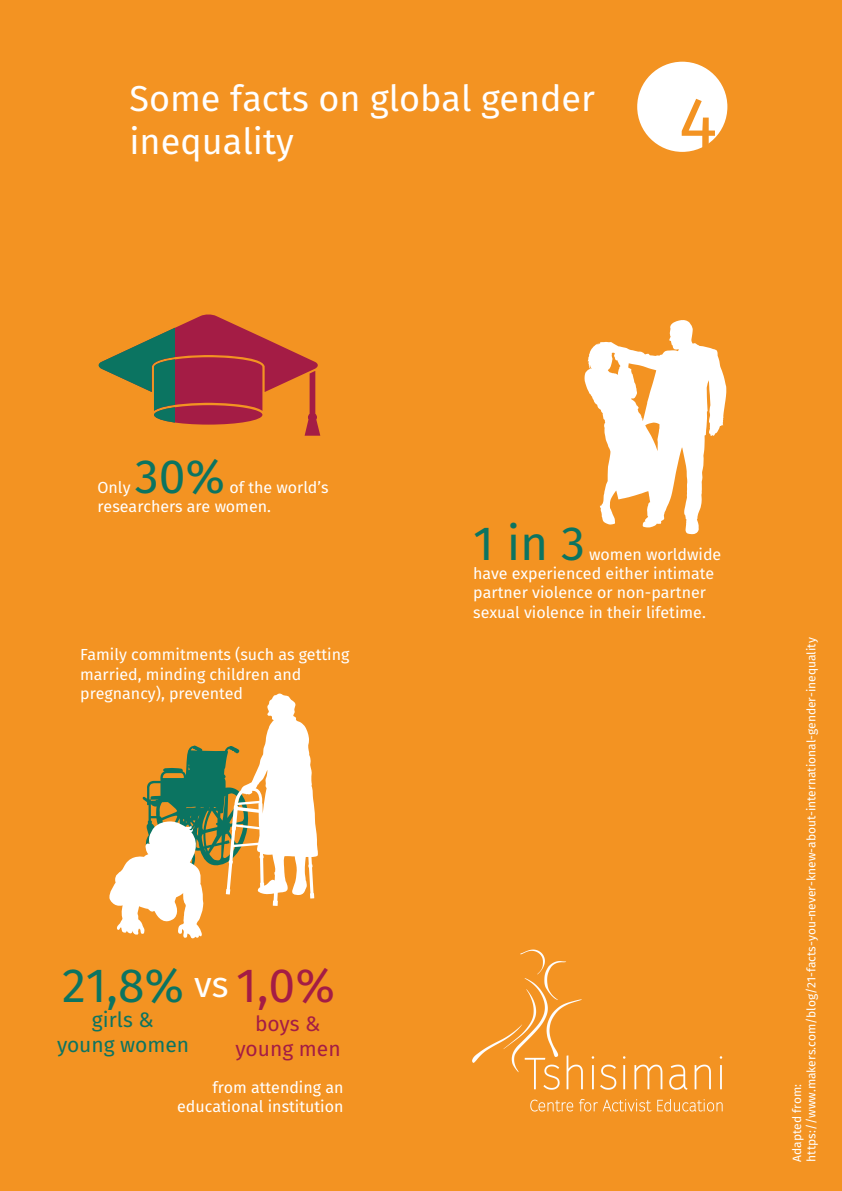
<style>
.page{position:relative;width:842px;height:1191px;background:#f39322}
.page>*{position:absolute;margin:0;border:0;box-sizing:border-box;transform-origin:0 0}
.t1{font:72px "Fira Sans";color:#f39322}
.t2{font:48px "Fira Sans";color:#0b7461}
.t3{font:36px/43.2px "Fira Sans";color:#fff}
.t4{font:21px/25.2px "Fira Sans";color:#0b7461;text-align:center}
.t5{font:21px/25.2px "Fira Sans";color:#a41c45;text-align:center}
.t6{font:16px/19.2px "Fira Sans";color:#fff}
.t7{font:12px/14.4px "Fira Sans";color:#fff}
.s1{font-size:36px;color:#fff}
.s2{color:#a41c45}
</style>
<div class="page">
<img style="left:472px;top:950px;width:251px;height:162px">
<div style="left:637px;top:62px;width:90px;height:90px;background:#fff;border-radius:50%"></div>
<svg style="left:584px;top:320px;width:142px;height:214px"></svg>
<svg style="left:109px;top:693px;width:209px;height:245px"></svg>
<svg style="left:98px;top:314px;width:222px;height:122px"></svg>
<h3 class="t3" style="left:129px;top:77px;width:467px">Some facts on global gender inequality</h3>
<h1 class="t1" style="left:679px;top:72px;width:40px">4</h1>
<h2 class="t2" style="left:135px;top:442px;width:92px">30%</h2>
<p class="t6" style="left:98px;top:477px;width:233px;text-indent:132px">of the world’s researchers are women.</p>
<p class="t6" style="left:98px;top:477px;width:35px">Only</p>
<p class="t6" style="left:80px;top:645px;width:271px">Family commitments (such as getting married, minding children and pregnancy), prevented</p>
<h2 class="t2" style="left:62px;top:952px;width:274px">21,8% <span class="s1">vs</span> <span class="s2">1,0%</span></h2>
<h3 class="t4" style="left:57px;top:1007px;width:134px">girls &amp;<br>young women</h3>
<h3 class="t5" style="left:236px;top:1011px;width:107px">boys &amp; young men</h3>
<p class="t6" style="left:177px;top:1077px;width:168px;text-align:right">from attending an educational institution</p>
<h2 class="t2" style="left:473px;top:509px;width:113px">1 in 3</h2>
<p class="t6" style="left:473px;top:545px;width:249px;text-indent:116px">women worldwide have experienced either intimate partner violence or non-partner sexual violence in their lifetime.</p>
<p class="t7" style="left:790px;top:1161px;width:526px;rotate:-90deg">Adapted from: https://www.makers.com/blog/21-facts-you-never-knew-about-international-gender-inequality</p>
</div>
